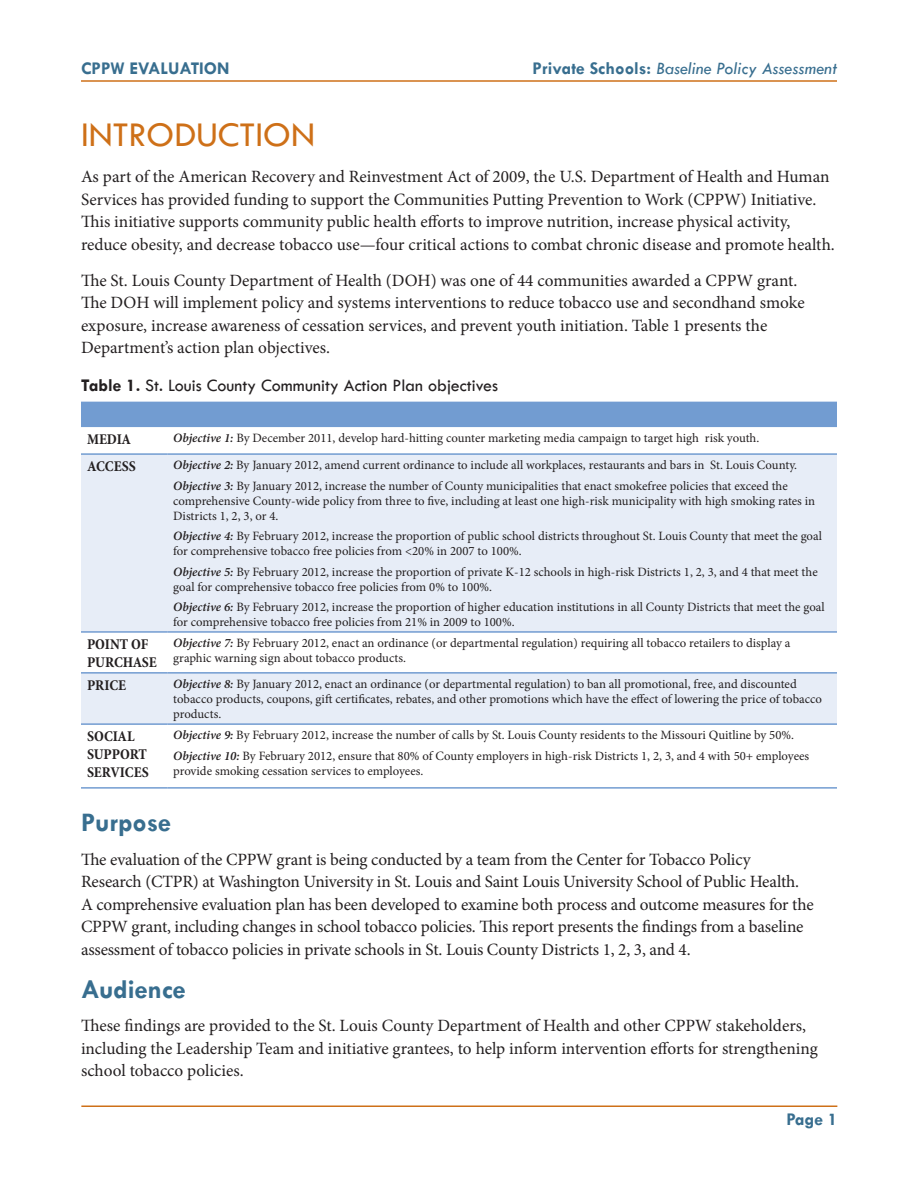
<style>
.page{position:relative;width:918px;height:1188px;background:#fff}
.page>*{position:absolute;margin:0;border:0;box-sizing:border-box;transform-origin:0 0}
.Heading_1{font:36px "Tw Cen";color:#ce7018}
.Sub_Heading{font:700 27px "Tw Cen";color:#386e8f}
.Paragraph_Style_1{font:700 27px "Tw Cen";color:#386e8f}
.t1{font:18px "Tw Cen";color:#231f20}
.t2{font:italic 18px "Tw Cen";color:#386e8f}
.t3{font:700 18px "Tw Cen";color:#386e8f}
.Paragraph_Style_1-2{font:17.25px/22.5px "Minion Pro";letter-spacing:-.005em;color:#231f20}
.t4{font:700 condensed 15px "Minion Pro";color:#231f20}
.t5{font:12.75px/15px "Minion Pro";color:#231f20}
.s1{font-weight:700;font-style:normal}
.s2{font-weight:700}
.s3{font-weight:600;font-style:italic}
</style>
<div class="page">
<hr style="left:81px;top:80px;width:756px;height:2px;background:#ce7018">
<hr style="left:81px;top:1106px;width:756px;height:1px;background:#ce7018">
<div style="left:81px;top:402px;width:756px;height:25px;background:#729cd1"></div>
<svg style="left:81px;top:455px;width:756px;height:268px;background:#eaeff8"></svg>
<hr style="left:81px;top:453px;width:86px;height:2px;background:#729cd1">
<hr style="left:167px;top:453px;width:670px;height:2px;background:#729cd1">
<hr style="left:81px;top:631px;width:86px;height:2px;background:#729cd1">
<hr style="left:167px;top:631px;width:670px;height:2px;background:#729cd1">
<hr style="left:81px;top:672px;width:86px;height:2px;background:#729cd1">
<hr style="left:167px;top:672px;width:670px;height:2px;background:#729cd1">
<hr style="left:81px;top:723px;width:86px;height:2px;background:#729cd1">
<hr style="left:167px;top:723px;width:670px;height:2px;background:#729cd1">
<hr style="left:81px;top:787px;width:86px;height:2px;background:#729cd1">
<hr style="left:167px;top:787px;width:670px;height:2px;background:#729cd1">
<p class="t3" style="left:81px;top:57px;width:150px">CPPW EVALUATION</p>
<p class="t2" style="left:533px;top:57px;width:306px"><span class="s1">Private Schools:</span> Baseline Policy Assessment</p>
<p class="Heading_1" style="left:81px;top:113px;width:236px">INTRODUCTION</p>
<p class="Paragraph_Style_1-2" style="left:81px;top:166px;width:755px">As part of the American Recovery and Reinvestment Act of 2009, the U.S. Department of Health and Human Services has provided funding to support the Communities Putting Prevention to Work (CPPW) Initiative.<br>This initiative supports community public health efforts to improve nutrition, increase physical activity, reduce obesity, and decrease tobacco use—four critical actions to combat chronic disease and promote health.</p>
<p class="Paragraph_Style_1-2" style="left:81px;top:269px;width:725px">The St. Louis County Department of Health (DOH) was one of 44 communities awarded a CPPW grant.<br>The DOH will implement policy and systems interventions to reduce tobacco use and secondhand smoke exposure, increase awareness of cessation services, and prevent youth initiation. Table 1 presents the Department’s action plan objectives.</p>
<p class="t1" style="left:81px;top:375px;width:419px"><span class="s2">Table 1.</span> St. Louis County Community Action Plan objectives</p>
<p class="t4" style="left:87px;top:429px;width:45px">MEDIA</p>
<p class="t5" style="left:173px;top:431px;width:588px"><span class="s3">Objective 1:</span> By December 2011, develop hard-hitting counter marketing media campaign to target high risk youth.</p>
<p class="t4" style="left:87px;top:456px;width:50px">ACCESS</p>
<p class="t5" style="left:173px;top:458px;width:625px"><span class="s3">Objective 2:</span> By January 2012, amend current ordinance to include all workplaces, restaurants and bars in St. Louis County.</p>
<p class="t5" style="left:173px;top:478px;width:644px"><span class="s3">Objective 3:</span> By January 2012, increase the number of County municipalities that enact smokefree policies that exceed the comprehensive County-wide policy from three to five, including at least one high-risk municipality with high smoking rates in<br>Districts 1, 2, 3, or 4.</p>
<p class="t5" style="left:173px;top:529px;width:650px"><span class="s3">Objective 4:</span> By February 2012, increase the proportion of public school districts throughout St. Louis County that meet the goal for comprehensive tobacco free policies from &lt;20% in 2007 to 100%.</p>
<p class="t5" style="left:173px;top:564px;width:646px"><span class="s3">Objective 5:</span> By February 2012, increase the proportion of private K-12 schools in high-risk Districts 1, 2, 3, and 4 that meet the goal for comprehensive tobacco free policies from 0% to 100%.</p>
<p class="t5" style="left:173px;top:599px;width:653px"><span class="s3">Objective 6:</span> By February 2012, increase the proportion of higher education institutions in all County Districts that meet the goal for comprehensive tobacco free policies from 21% in 2009 to 100%.</p>
<p class="t4" style="left:87px;top:634px;width:63px">POINT OF</p>
<p class="t4" style="left:87px;top:652px;width:71px">PURCHASE</p>
<p class="t5" style="left:173px;top:636px;width:619px"><span class="s3">Objective 7:</span> By February 2012, enact an ordinance (or departmental regulation) requiring all tobacco retailers to display a graphic warning sign about tobacco products.</p>
<p class="t4" style="left:87px;top:675px;width:41px">PRICE</p>
<p class="t5" style="left:173px;top:677px;width:650px"><span class="s3">Objective 8:</span> By January 2012, enact an ordinance (or departmental regulation) to ban all promotional, free, and discounted tobacco products, coupons, gift certificates, rebates, and other promotions which have the effect of lowering the price of tobacco products.</p>
<p class="t4" style="left:87px;top:726px;width:49px">SOCIAL</p>
<p class="t4" style="left:87px;top:744px;width:61px">SUPPORT</p>
<p class="t4" style="left:87px;top:762px;width:63px">SERVICES</p>
<p class="t5" style="left:173px;top:728px;width:622px"><span class="s3">Objective 9:</span> By February 2012, increase the number of calls by St. Louis County residents to the Missouri Quitline by 50%.</p>
<p class="t5" style="left:173px;top:748px;width:638px"><span class="s3">Objective 10:</span> By February 2012, ensure that 80% of County employers in high-risk Districts 1, 2, 3, and 4 with 50+ employees provide smoking cessation services to employees.</p>
<p class="Paragraph_Style_1" style="left:81px;top:806px;width:92px">Purpose</p>
<p class="Paragraph_Style_1-2" style="left:81px;top:848px;width:734px">The evaluation of the CPPW grant is being conducted by a team from the Center for Tobacco Policy Research (CTPR) at Washington University in St. Louis and Saint Louis University School of Public Health.<br>A comprehensive evaluation plan has been developed to examine both process and outcome measures for the CPPW grant, including changes in school tobacco policies. This report presents the findings from a baseline assessment of tobacco policies in private schools in St. Louis County Districts 1, 2, 3, and 4.</p>
<p class="Sub_Heading" style="left:81px;top:973px;width:106px">Audience</p>
<p class="Paragraph_Style_1-2" style="left:81px;top:1014px;width:738px">These findings are provided to the St. Louis County Department of Health and other CPPW stakeholders, including the Leadership Team and initiative grantees, to help inform intervention efforts for strengthening school tobacco policies.</p>
<p class="t3" style="left:786px;top:1109px;width:53px">Page 1</p>
</div>
